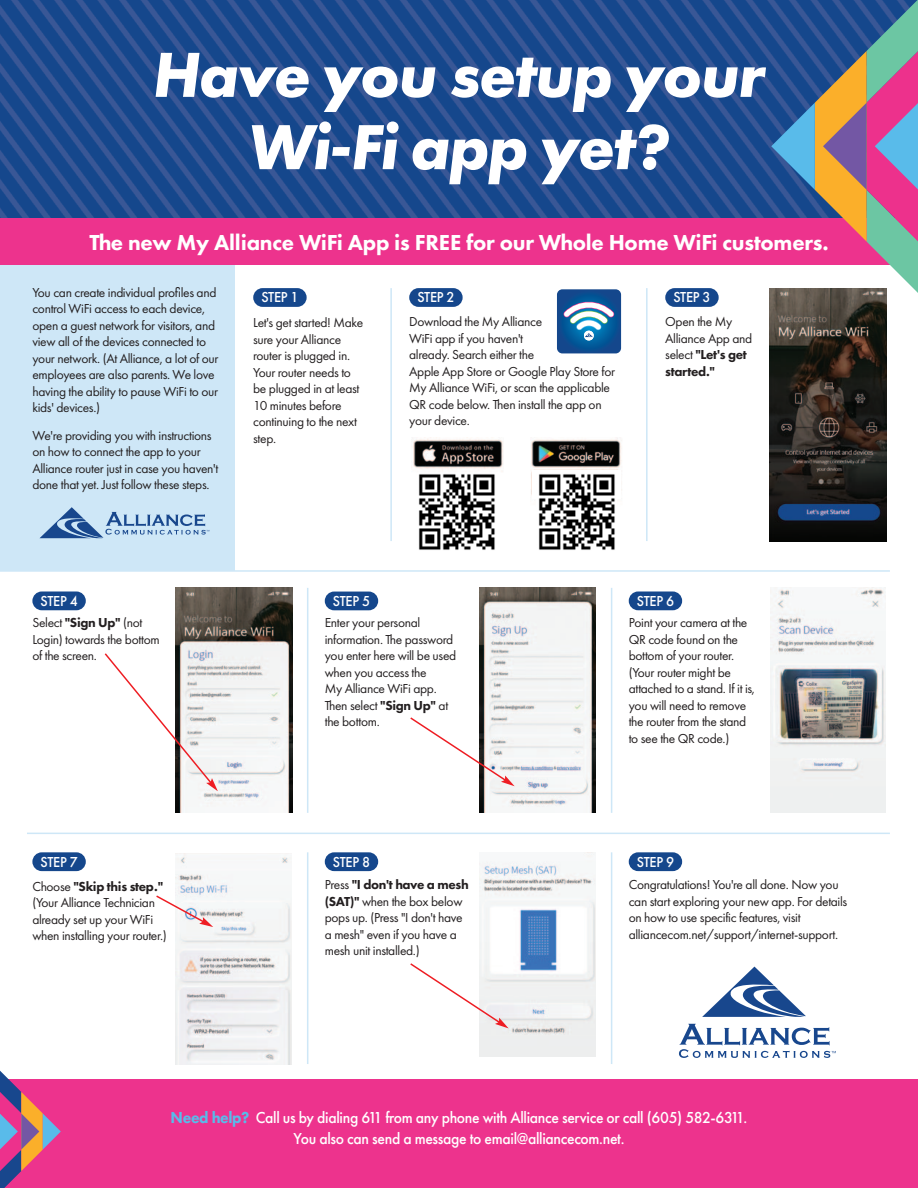
<style>
.page{position:relative;width:918px;height:1188px;background:#fff}
.page>*{position:absolute;margin:0;border:0;box-sizing:border-box;transform-origin:0 0}
.t1{font:italic 700 66px/72.3px "Futura PT";letter-spacing:-.025em;color:#fff;text-align:center}
.t2{font:800 22.5px "Futura PT";letter-spacing:-.01em;color:#fff}
.t3{font:500 16.5px "Futura PT";letter-spacing:-.02em;color:#fff;scale:.95 1}
.t4{font:500 15px "Futura PT";letter-spacing:-.015em;color:#fff;scale:.95 1}
.t5{font:13.5px/16.5px "Futura PT";letter-spacing:-.025em;color:#231f20}
.s1{font-weight:800}
.s2{font-weight:800;color:#59bbea}
</style>
<div class="page">
<div style="left:0;top:261px;width:234px;height:310px;background:#cee7f7"></div>
<img style="left:0;top:0;width:771px;height:218px">
<div style="left:0;top:218px;width:918px;height:47px;background:#ed338d"></div>
<hr style="left:646px;top:288px;width:2px;height:253px;background:#cee7f7">
<hr style="left:390px;top:288px;width:2px;height:253px;background:#cee7f7">
<svg style="left:557px;top:289px;width:64px;height:64px;background:#114d90"></svg>
<svg style="left:563px;top:298px;width:52px;height:43px"></svg>
<svg style="left:771px;top:0;width:147px;height:293px"></svg>
<img style="left:770px;top:288px;width:117px;height:253px">
<div style="left:253px;top:288px;width:54px;height:19px;background:#15478c;border-radius:9px"></div>
<div style="left:409px;top:288px;width:54px;height:19px;background:#15478c;border-radius:9px"></div>
<div style="left:665px;top:288px;width:54px;height:19px;background:#15478c;border-radius:9px"></div>
<svg style="left:40px;top:507px;width:169px;height:31px"></svg>
<img style="left:413px;top:438px;width:90px;height:34px">
<img style="left:531px;top:438px;width:91px;height:57px">
<img style="left:418px;top:474px;width:77px;height:76px">
<div style="left:532px;top:470px;width:89px;height:29px;background:#fff"></div>
<img style="left:538px;top:474px;width:77px;height:76px">
<div style="left:0;top:1079px;width:918px;height:109px;background:#ed338d"></div>
<div style="left:32px;top:592px;width:54px;height:18px;background:#15478c;border-radius:9px"></div>
<img style="left:175px;top:854px;width:117px;height:210px">
<img style="left:770px;top:588px;width:115px;height:225px">
<img style="left:480px;top:588px;width:116px;height:225px">
<div style="left:325px;top:592px;width:53px;height:18px;background:#15478c;border-radius:9px"></div>
<div style="left:629px;top:592px;width:53px;height:18px;background:#15478c;border-radius:9px"></div>
<div style="left:32px;top:852px;width:54px;height:19px;background:#15478c;border-radius:9px"></div>
<div style="left:325px;top:852px;width:53px;height:19px;background:#15478c;border-radius:9px"></div>
<div style="left:629px;top:852px;width:53px;height:19px;background:#15478c;border-radius:9px"></div>
<img style="left:176px;top:588px;width:116px;height:225px">
<img style="left:480px;top:852px;width:116px;height:205px">
<hr style="left:27px;top:833px;width:863px;height:1px;background:#cee7f7">
<hr style="left:0;top:570px;width:890px;height:2px;background:#cee7f7">
<hr style="left:307px;top:588px;width:1px;height:225px;background:#cee7f7">
<hr style="left:307px;top:852px;width:1px;height:212px;background:#cee7f7">
<hr style="left:611px;top:852px;width:1px;height:212px;background:#cee7f7">
<hr style="left:611px;top:588px;width:1px;height:225px;background:#cee7f7">
<svg style="left:702px;top:967px;width:104px;height:50px"></svg>
<svg style="left:679px;top:1024px;width:157px;height:34px"></svg>
<svg style="left:0;top:1070px;width:61px;height:118px"></svg>
<svg style="left:104px;top:652px;width:114px;height:139px"></svg>
<svg style="left:156px;top:894px;width:57px;height:33px"></svg>
<svg style="left:410px;top:716px;width:105px;height:70px"></svg>
<svg style="left:410px;top:962px;width:99px;height:66px"></svg>
<p class="t1" style="left:153px;top:38px;width:614px">Have you setup your<br>Wi-Fi app yet?</p>
<p class="t2" style="left:89px;top:233px;width:741px">The new My Alliance WiFi App is FREE for our Whole Home WiFi customers.</p>
<p class="t5" style="left:32px;top:285px;width:188px">You can create individual profiles and control WiFi access to each device, open a guest network for visitors, and view all of the devices connected to your network. (At Alliance, a lot of our employees are also parents. We love having the ability to pause WiFi to our kids' devices.)</p>
<p class="t5" style="left:32px;top:428px;width:187px">We're providing you with instructions on how to connect the app to your Alliance router just in case you haven't done that yet. Just follow these steps.</p>
<p class="t4" style="left:261px;top:291px;width:41px">STEP 1</p>
<p class="t4" style="left:417px;top:291px;width:41px">STEP 2</p>
<p class="t4" style="left:673px;top:291px;width:41px">STEP 3</p>
<p class="t5" style="left:409px;top:315px;width:208px">Download the My Alliance<br>WiFi app if you haven't<br>already. Search either the<br>Apple App Store or Google Play Store for<br>My Alliance WiFi, or scan the applicable<br>QR code below. Then install the app on your device.</p>
<p class="t5" style="left:253px;top:315px;width:112px">Let's get started! Make sure your Alliance router is plugged in.<br>Your router needs to be plugged in at least<br>10 minutes before continuing to the next step.</p>
<p class="t5" style="left:665px;top:315px;width:89px">Open the My<br>Alliance App and select <span class="s1">"Let's get started."</span></p>
<p class="t4" style="left:41px;top:595px;width:41px">STEP 4</p>
<p class="t4" style="left:333px;top:595px;width:41px">STEP 5</p>
<p class="t4" style="left:637px;top:595px;width:41px">STEP 6</p>
<p class="t5" style="left:32px;top:616px;width:129px">Select <span class="s1">"Sign Up"</span> (not<br>Login) towards the bottom of the screen.</p>
<p class="t5" style="left:325px;top:616px;width:133px">Enter your personal information. The password you enter here will be used when you access the<br>My Alliance WiFi app.<br>Then select <span class="s1">"Sign Up"</span> at the bottom.</p>
<p class="t5" style="left:629px;top:616px;width:128px">Point your camera at the<br>QR code found on the bottom of your router. (Your router might be attached to a stand. If it is, you will need to remove the router from the stand to see the QR code.)</p>
<p class="t4" style="left:41px;top:856px;width:41px">STEP 7</p>
<p class="t4" style="left:333px;top:856px;width:41px">STEP 8</p>
<p class="t4" style="left:637px;top:856px;width:41px">STEP 9</p>
<p class="t5" style="left:32px;top:879px;width:136px">Choose <span class="s1">"Skip this step." </span>(Your Alliance Technician already set up your WiFi when installing your router.)</p>
<p class="t5" style="left:629px;top:878px;width:220px">Congratulations! You're all done. Now you can start exploring your new app. For details on how to use specific features, visit alliancecom.net/support/internet-support.</p>
<p class="t5" style="left:325px;top:878px;width:146px">Press <span class="s1">"I don't have a mesh (SAT)"</span> when the box below pops up. (Press "I don't have a mesh" even if you have a mesh unit installed.)</p>
<p class="t3" style="left:171px;top:1111px;width:609px"><span class="s2">Need help?</span> Call us by dialing 611 from any phone with Alliance service or call (605) 582-6311.</p>
<p class="t3" style="left:293px;top:1132px;width:350px">You also can send a message to email@alliancecom.net.</p>
</div>
